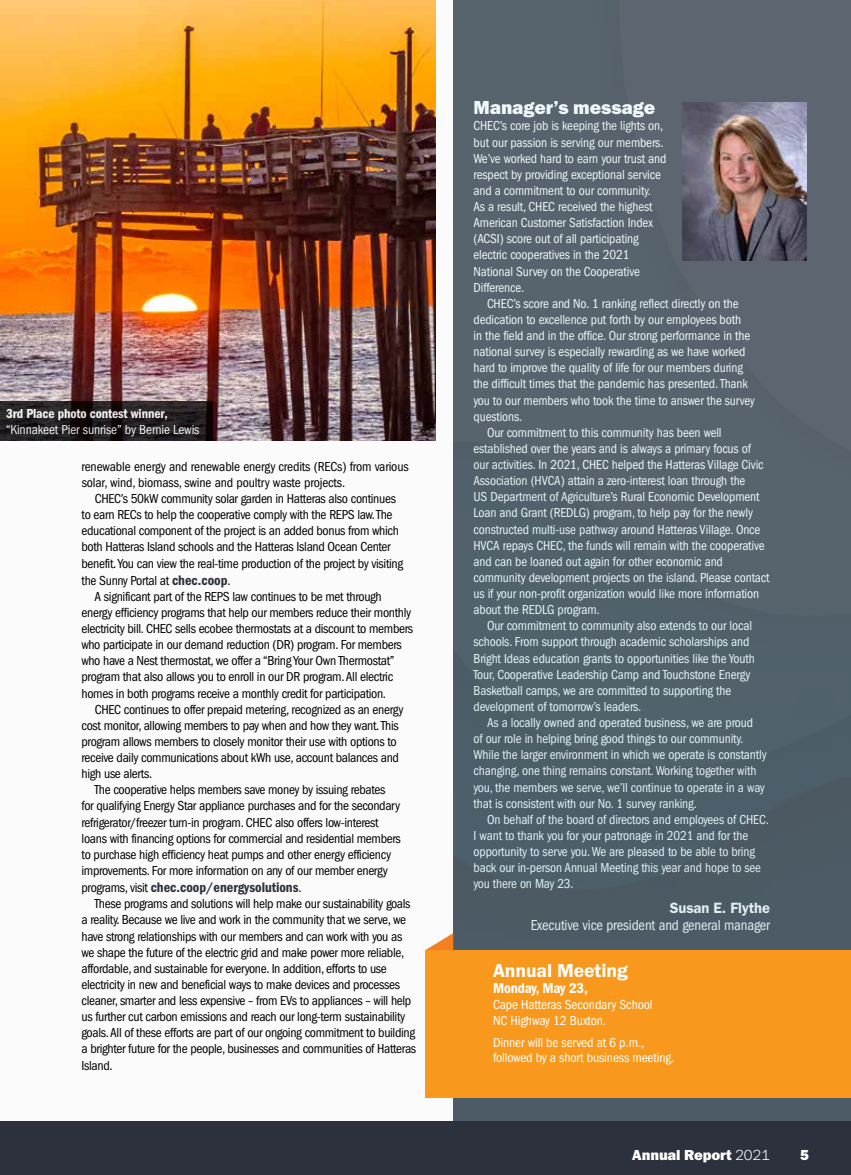
<style>
.page{position:relative;width:851px;height:1175px;background:#fff}
.page>*{position:absolute;margin:0;border:0;box-sizing:border-box;transform-origin:0 0}
.t1{font:19.5px "Franklin Gothic URW Hea";letter-spacing:-.01em;color:#fff}
.t2{font:19.5px "Franklin Gothic URW Dem";letter-spacing:-.005em;color:#fff}
.t3{font:condensed 15px "Franklin Gothic";letter-spacing:-.01em;color:#fff}
.t4{font:15px "Franklin Gothic URW Hea";letter-spacing:-.01em;color:#fff}
.t5{font:600 15px "Franklin Gothic";letter-spacing:-.01em;color:#fff}
.t6{font:600 condensed 15px "Franklin Gothic";letter-spacing:-.01em;color:#fff}
.t7{font:600 condensed 14.25px "Franklin Gothic";letter-spacing:-.005em;color:#2d313d}
.t8{font:condensed 13.5px/16px "Franklin Gothic";letter-spacing:-.01em;color:#fff}
.t9{font:condensed 13.5px/16px "Franklin Gothic";letter-spacing:-.025em;color:#000}
.t10{font:600 condensed 13.5px "Franklin Gothic";letter-spacing:-.01em;color:#fff}
.s1{font-weight:600;font-size:14.25px;color:#2d313d}
.s2{font-weight:400;font-size:13.5px;color:#000}
.s3{font-family:"Franklin Gothic URW";font-weight:300}
</style>
<div class="page">
<div style="left:0;top:0;width:850px;height:1174px;background:#fbfbfb"></div>
<div style="left:0;top:1120px;width:850px;height:54px;background:#2d313d"></div>
<img style="left:0;top:0;width:435px;height:440px">
<img style="left:453px;top:0;width:397px;height:1120px">
<img style="left:683px;top:102px;width:123px;height:158px">
<svg style="left:0;top:401px;width:212px;height:39px;background:#211d1e"></svg>
<div style="left:425px;top:950px;width:425px;height:147px;background:#f8991d"></div>
<svg style="left:426px;top:933px;width:27px;height:17px"></svg>
<p class="t10" style="left:6px;top:405px;width:163px">3rd Place photo contest winner,</p>
<p class="t8" style="left:6px;top:421px;width:195px">“Kinnakeet Pier sunrise” by Bernie Lewis</p>
<p class="t9" style="left:81px;top:458px;width:329px">renewable energy and renewable energy credits (RECs) from various solar, wind, biomass, swine and poultry waste projects.</p>
<p class="t9" style="left:95px;top:490px;width:302px">CHEC’s 50kW community solar garden in Hatteras also continues</p>
<p class="t9" style="left:82px;top:507px;width:312px">to earn RECs to help the cooperative comply with the REPS law. The</p>
<p class="t9" style="left:81px;top:523px;width:319px">educational component of the project is an added bonus from which</p>
<p class="t9" style="left:81px;top:539px;width:311px">both Hatteras Island schools and the Hatteras Island Ocean Center</p>
<p class="t9" style="left:81px;top:555px;width:323px">benefit. You can view the real-time production of the project by visiting</p>
<p class="t9" style="left:82px;top:572px;width:151px">the Sunny Portal at <span class="s1">chec.coop</span>.</p>
<p class="t9" style="left:95px;top:588px;width:289px">A significant part of the REPS law continues to be met through</p>
<p class="t9" style="left:81px;top:604px;width:331px">energy efficiency programs that help our members reduce their monthly</p>
<p class="t9" style="left:81px;top:620px;width:333px">electricity bill. CHEC sells ecobee thermostats at a discount to members</p>
<p class="t9" style="left:81px;top:637px;width:322px">who participate in our demand reduction (DR) program. For members</p>
<p class="t9" style="left:81px;top:653px;width:314px">who have a Nest thermostat, we offer a “Bring Your Own Thermostat”</p>
<p class="t9" style="left:81px;top:669px;width:313px">program that also allows you to enroll in our DR program. All electric</p>
<p class="t9" style="left:81px;top:685px;width:306px">homes in both programs receive a monthly credit for participation.</p>
<p class="t9" style="left:95px;top:701px;width:310px">CHEC continues to offer prepaid metering, recognized as an energy</p>
<p class="t9" style="left:82px;top:717px;width:319px">cost monitor, allowing members to pay when and how they want. This</p>
<p class="t9" style="left:81px;top:733px;width:317px">program allows members to closely monitor their use with options to</p>
<p class="t9" style="left:81px;top:749px;width:319px">receive daily communications about kWh use, account balances and</p>
<p class="t9" style="left:81px;top:766px;width:72px">high use alerts.</p>
<p class="t9" style="left:94px;top:782px;width:292px">The cooperative helps members save money by issuing rebates</p>
<p class="t9" style="left:81px;top:798px;width:320px">for qualifying Energy Star appliance purchases and for the secondary</p>
<p class="t9" style="left:81px;top:814px;width:298px">refrigerator/freezer turn-in program. CHEC also offers low-interest</p>
<p class="t9" style="left:82px;top:830px;width:321px">loans with financing options for commercial and residential members</p>
<p class="t9" style="left:82px;top:846px;width:311px">to purchase high efficiency heat pumps and other energy efficiency</p>
<p class="t9" style="left:82px;top:862px;width:308px">improvements. For more information on any of our member energy</p>
<p class="t7" style="left:81px;top:879px;width:222px"><span class="s2">programs, visit</span> chec.coop/energysolutions<span class="s2">.</span></p>
<p class="t9" style="left:81px;top:896px;width:336px;text-indent:13px">These programs and solutions will help make our sustainability goals a reality. Because we live and work in the community that we serve, we have strong relationships with our members and can work with you as we shape the future of the electric grid and make power more reliable, affordable, and sustainable for everyone. In addition, efforts to use electricity in new and beneficial ways to make devices and processes cleaner, smarter and less expensive – from EVs to appliances – will help us further cut carbon emissions and reach our long-term sustainability goals. All of these efforts are part of our ongoing commitment to building a brighter future for the people, businesses and communities of Hatteras Island.</p>
<h1 class="t1" style="left:473px;top:95px;width:183px">Manager’s message</h1>
<p class="t8" style="left:473px;top:118px;width:194px">CHEC’s core job is keeping the lights on, but our passion is serving our members.<br>We’ve worked hard to earn your trust and respect by providing exceptional service and a commitment to our community.<br>As a result, CHEC received the highest American Customer Satisfaction Index (ACSI) score out of all participating electric cooperatives in the 2021<br>National Survey on the Cooperative Difference.</p>
<p class="t8" style="left:487px;top:295px;width:253px">CHEC’s score and No. 1 ranking reflect directly on the</p>
<p class="t8" style="left:473px;top:311px;width:269px">dedication to excellence put forth by our employees both</p>
<p class="t8" style="left:473px;top:328px;width:278px">in the field and in the office. Our strong performance in the</p>
<p class="t8" style="left:473px;top:344px;width:273px">national survey is especially rewarding as we have worked</p>
<p class="t8" style="left:473px;top:360px;width:271px">hard to improve the quality of life for our members during</p>
<p class="t8" style="left:473px;top:376px;width:276px">the difficult times that the pandemic has presented. Thank</p>
<p class="t8" style="left:473px;top:392px;width:283px">you to our members who took the time to answer the survey</p>
<p class="t8" style="left:473px;top:408px;width:50px">questions.</p>
<p class="t8" style="left:487px;top:424px;width:236px">Our commitment to this community has been well</p>
<p class="t8" style="left:473px;top:440px;width:279px">established over the years and is always a primary focus of</p>
<p class="t8" style="left:473px;top:457px;width:291px">our activities. In 2021, CHEC helped the Hatteras Village Civic</p>
<p class="t8" style="left:473px;top:473px;width:273px">Association (HVCA) attain a zero-interest loan through the</p>
<p class="t8" style="left:473px;top:489px;width:287px">US Department of Agriculture’s Rural Economic Development</p>
<p class="t8" style="left:473px;top:505px;width:281px">Loan and Grant (REDLG) program, to help pay for the newly</p>
<p class="t8" style="left:473px;top:521px;width:288px">constructed multi-use pathway around Hatteras Village. Once</p>
<p class="t8" style="left:473px;top:537px;width:292px">HVCA repays CHEC, the funds will remain with the cooperative</p>
<p class="t8" style="left:473px;top:553px;width:251px">and can be loaned out again for other economic and</p>
<p class="t8" style="left:473px;top:569px;width:297px">community development projects on the island. Please contact</p>
<p class="t8" style="left:473px;top:585px;width:287px">us if your non-profit organization would like more information</p>
<p class="t8" style="left:473px;top:602px;width:128px">about the REDLG program.</p>
<p class="t8" style="left:487px;top:618px;width:266px">Our commitment to community also extends to our local</p>
<p class="t8" style="left:473px;top:634px;width:277px">schools. From support through academic scholarships and</p>
<p class="t8" style="left:473px;top:650px;width:283px">Bright Ideas education grants to opportunities like the Youth</p>
<p class="t8" style="left:473px;top:666px;width:278px">Tour, Cooperative Leadership Camp and Touchstone Energy</p>
<p class="t8" style="left:473px;top:682px;width:259px">Basketball camps, we are committed to supporting the</p>
<p class="t8" style="left:473px;top:698px;width:169px">development of tomorrow’s leaders.</p>
<p class="t8" style="left:487px;top:714px;width:268px">As a locally owned and operated business, we are proud</p>
<p class="t8" style="left:473px;top:731px;width:271px">of our role in helping bring good things to our community.</p>
<p class="t8" style="left:473px;top:747px;width:294px">While the larger environment in which we operate is constantly</p>
<p class="t8" style="left:473px;top:763px;width:284px">changing, one thing remains constant. Working together with</p>
<p class="t8" style="left:473px;top:779px;width:292px">you, the members we serve, we’ll continue to operate in a way</p>
<p class="t8" style="left:473px;top:795px;width:225px">that is consistent with our No. 1 survey ranking.</p>
<p class="t8" style="left:487px;top:811px;width:283px">On behalf of the board of directors and employees of CHEC.</p>
<p class="t8" style="left:473px;top:827px;width:276px">I want to thank you for your patronage in 2021 and for the</p>
<p class="t8" style="left:473px;top:843px;width:283px">opportunity to serve you. We are pleased to be able to bring</p>
<p class="t8" style="left:473px;top:859px;width:289px">back our in-person Annual Meeting this year and hope to see</p>
<p class="t8" style="left:473px;top:876px;width:102px">you there on May 23.</p>
<p class="t5" style="left:670px;top:899px;width:101px">Susan E. Flythe</p>
<p class="t3" style="left:530px;top:916px;width:241px">Executive vice president and general manager</p>
<h1 class="t2" style="left:493px;top:958px;width:136px">Annual Meeting</h1>
<p class="t6" style="left:493px;top:979px;width:96px">Monday, May 23,</p>
<p class="t8" style="left:493px;top:996px;width:161px">Cape Hatteras Secondary School<br>NC Highway 12 Buxton.</p>
<p class="t8" style="left:493px;top:1034px;width:183px;line-height:15px">Dinner will be served at 6 p.m., followed by a short business meeting.</p>
<p class="t4" style="left:632px;top:1145px;width:139px">Annual Report <span class="s3">2021</span></p>
<p class="t4" style="left:800px;top:1145px;width:10px">5</p>
</div>
